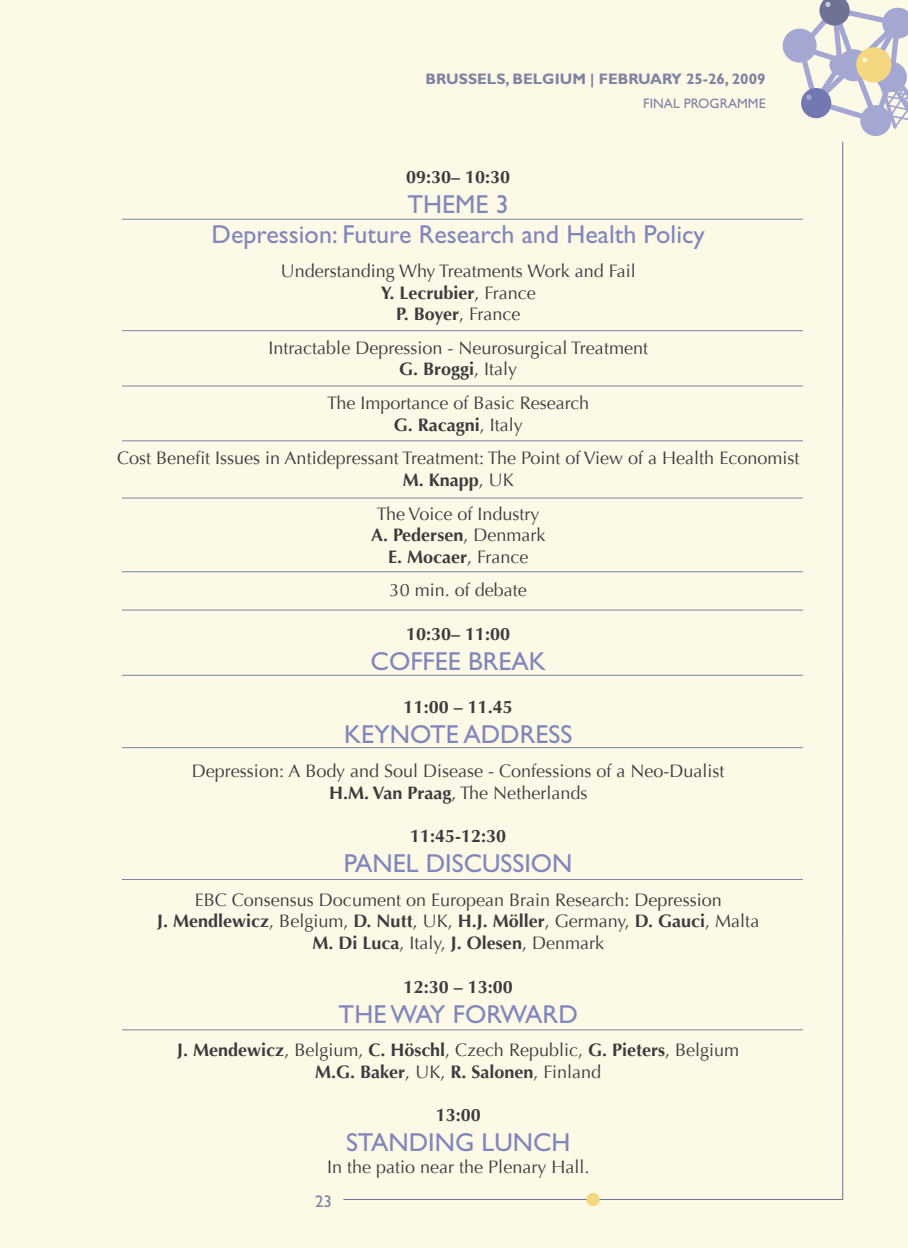
<style>
.page{position:relative;width:908px;height:1248px;background:#fff}
.page>*{position:absolute;margin:0;border:0;box-sizing:border-box;transform-origin:0 0}
.t1{font:26px/30px "Gill Sans";color:#8186bb;text-align:center}
.t2{font:18px/21.6px "Optima";color:#3b3c3d;text-align:center}
.t3{font:700 18px/21.6px "Optima";color:#3b3c3d;text-align:center}
.t4{font:17px "Gill Sans";color:#7e83a1}
.t5{font:700 15.2px "Gill Sans";color:#7e83a1}
.t6{font:13.8px "Gill Sans";color:#7e83a1}
.s1{font-weight:700}
.s2{font-weight:400}
</style>
<div class="page">
<div style="left:0;top:0;width:907px;height:1247px;background:#fdf9e7"></div>
<svg style="left:782px;top:0;width:126px;height:140px"></svg>
<svg style="left:342px;top:218px;width:461px;height:813px"></svg>
<svg style="left:584px;top:1193px;width:17px;height:14px"></svg>
<hr style="left:122px;top:219px;width:680px;height:1px;background:#7e83a1">
<hr style="left:122px;top:330px;width:680px;height:1px;background:#7e83a1">
<hr style="left:122px;top:385px;width:680px;height:1px;background:#7e83a1">
<hr style="left:122px;top:440px;width:680px;height:1px;background:#7e83a1">
<hr style="left:122px;top:497px;width:680px;height:1px;background:#7e83a1">
<hr style="left:122px;top:571px;width:680px;height:1px;background:#7e83a1">
<hr style="left:122px;top:675px;width:680px;height:1px;background:#7e83a1">
<hr style="left:122px;top:747px;width:680px;height:1px;background:#7e83a1">
<hr style="left:122px;top:879px;width:680px;height:1px;background:#7e83a1">
<hr style="left:122px;top:1029px;width:680px;height:1px;background:#7e83a1">
<hr style="left:122px;top:609px;width:680px;height:1px;background:#7e83a1">
<p class="t5" style="left:425px;top:70px;width:341px">BRUSSELS, BELGIUM | FEBRUARY 25-26, 2009</p>
<p class="t6" style="left:643px;top:95px;width:124px">FINAL PROGRAMME</p>
<p class="t3" style="left:406px;top:167px;width:106px">09:30– 10:30</p>
<p class="t1" style="left:211px;top:189px;width:494px">THEME 3<br>Depression: Future Research and Health Policy</p>
<p class="t2" style="left:280px;top:260px;width:356px">Understanding Why Treatments Work and Fail<br><span class="s1">Y. Lecrubier</span>, France<br><span class="s1">P. Boyer</span>, France</p>
<p class="t2" style="left:268px;top:337px;width:381px">Intractable Depression - Neurosurgical Treatment<br><span class="s1">G. Broggi</span>, Italy</p>
<p class="t2" style="left:327px;top:392px;width:263px">The Importance of Basic Research<br><span class="s1">G. Racagni</span>, Italy</p>
<p class="t2" style="left:117px;top:447px;width:683px">Cost Benefit Issues in Antidepressant Treatment: The Point of View of a Health Economist<br><span class="s1">M. Knapp</span>, UK</p>
<p class="t2" style="left:371px;top:503px;width:176px">The Voice of Industry<br><span class="s1">A. Pedersen</span>, Denmark<br><span class="s1">E. Mocaer</span>, France</p>
<p class="t2" style="left:389px;top:579px;width:139px">30 min. of debate</p>
<p class="t3" style="left:406px;top:623px;width:106px">10:30– 11:00</p>
<p class="t1" style="left:370px;top:646px;width:177px">COFFEE BREAK</p>
<p class="t3" style="left:403px;top:696px;width:111px">11:00 – 11.45</p>
<p class="t1" style="left:344px;top:719px;width:229px">KEYNOTE ADDRESS</p>
<p class="t2" style="left:192px;top:760px;width:534px">Depression: A Body and Soul Disease - Confessions of a Neo-Dualist<br><span class="s1">H.M. Van Praag</span>, The Netherlands</p>
<p class="t3" style="left:410px;top:825px;width:98px">11:45-12:30</p>
<p class="t1" style="left:344px;top:848px;width:230px">PANEL DISCUSSION</p>
<p class="t2" style="left:157px;top:889px;width:603px">EBC Consensus Document on European Brain Research: Depression<br><span class="s1">J. Mendlewicz</span>, Belgium, <span class="s1">D. Nutt</span>, UK, <span class="s1">H.J. Möller</span>, Germany, <span class="s1">D. Gauci</span>, Malta<br><span class="s1">M. Di Luca</span>, Italy, <span class="s1">J. Olesen</span>, Denmark</p>
<p class="t3" style="left:403px;top:975px;width:111px">12:30 – 13:00</p>
<p class="t1" style="left:338px;top:998px;width:240px">THE WAY FORWARD</p>
<p class="t3" style="left:177px;top:1039px;width:563px">J. Mendewicz<span class="s2">, Belgium,</span> C. Höschl<span class="s2">, Czech Republic,</span> G. Pieters<span class="s2">, Belgium<br></span>M.G. Baker<span class="s2">, UK,</span> R. Salonen<span class="s2">, Finland</span></p>
<p class="t3" style="left:435px;top:1104px;width:47px">13:00</p>
<p class="t1" style="left:346px;top:1127px;width:226px">STANDING LUNCH</p>
<p class="t2" style="left:327px;top:1155px;width:264px">In the patio near the Plenary Hall.</p>
<p class="t4" style="left:315px;top:1191px;width:19px">23</p>
</div>
